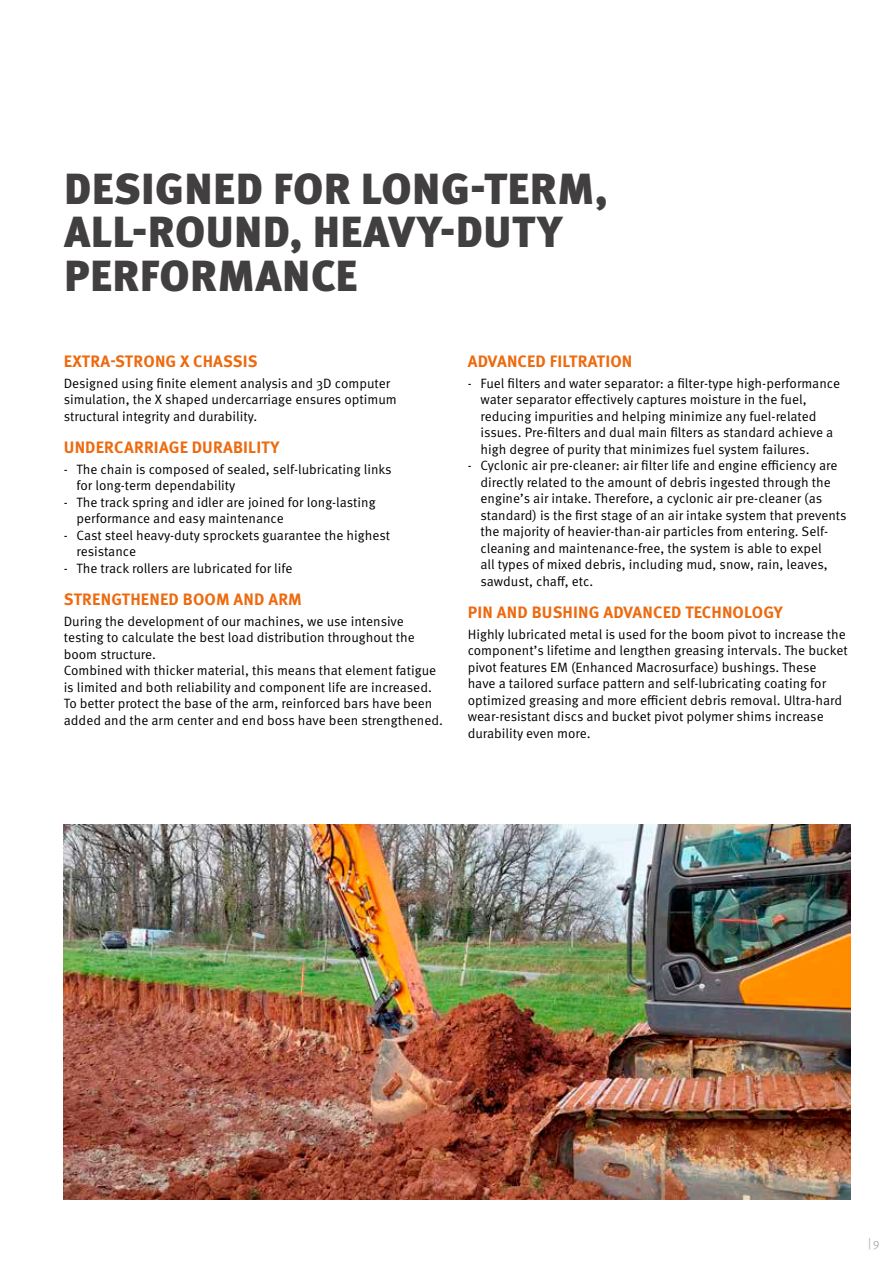
<style>
.page{position:relative;width:893px;height:1263px;background:#fff}
.page>*{position:absolute;margin:0;border:0;box-sizing:border-box;transform-origin:0 0}
.t1{font:900 43.5px/43.5px "Meta Pro";letter-spacing:.01em;color:#423f41}
.t2{font:700 16.5px "Meta Pro";letter-spacing:.01em;color:#ed6a0f}
.t3{font:13.5px/16.5px "Meta Pro Norm";color:#000}
.t4{font:12px "Meta Pro Norm";color:#b2b2b2}
</style>
<div class="page">
<img style="left:64px;top:824px;width:786px;height:375px">
<h1 class="t1" style="left:64px;top:165px;width:546px">DESIGNED FOR LONG-TERM,<br>ALL-ROUND, HEAVY-DUTY<br>PERFORMANCE</h1>
<p class="t2" style="left:64px;top:348px;width:195px">EXTRA-STRONG X CHASSIS</p>
<p class="t3" style="left:64px;top:374px;width:335px">Designed using finite element analysis and 3D computer simulation, the X shaped undercarriage ensures optimum structural integrity and durability.</p>
<p class="t2" style="left:64px;top:434px;width:217px">UNDERCARRIAGE DURABILITY</p>
<p class="t3" style="left:77px;top:460px;width:317px;text-indent:-13px">- The chain is composed of sealed, self-lubricating links for long-term dependability</p>
<p class="t3" style="left:77px;top:493px;width:301px;text-indent:-13px">- The track spring and idler are joined for long-lasting performance and easy maintenance</p>
<p class="t3" style="left:77px;top:526px;width:315px;text-indent:-13px">- Cast steel heavy-duty sprockets guarantee the highest resistance</p>
<p class="t3" style="left:64px;top:559px;width:230px">- The track rollers are lubricated for life</p>
<p class="t2" style="left:64px;top:586px;width:240px">STRENGTHENED BOOM AND ARM</p>
<p class="t3" style="left:64px;top:612px;width:381px">During the development of our machines, we use intensive testing to calculate the best load distribution throughout the boom structure.<br>Combined with thicker material, this means that element fatigue is limited and both reliability and component life are increased.<br>To better protect the base of the arm, reinforced bars have been added and the arm center and end boss have been strengthened.</p>
<p class="t2" style="left:468px;top:348px;width:166px">ADVANCED FILTRATION</p>
<p class="t3" style="left:480px;top:374px;width:361px;text-indent:-13px">- Fuel filters and water separator: a filter-type high-performance water separator effectively captures moisture in the fuel, reducing impurities and helping minimize any fuel-related issues. Pre-filters and dual main filters as standard achieve a high degree of purity that minimizes fuel system failures.</p>
<p class="t3" style="left:480px;top:457px;width:368px;text-indent:-13px">- Cyclonic air pre-cleaner: air filter life and engine efficiency are directly related to the amount of debris ingested through the engine’s air intake. Therefore, a cyclonic air pre-cleaner (as standard) is the first stage of an air intake system that prevents the majority of heavier-than-air particles from entering. Self&shy;cleaning and maintenance-free, the system is able to expel<br>all types of mixed debris, including mud, snow, rain, leaves, sawdust, chaff, etc.</p>
<p class="t2" style="left:468px;top:599px;width:317px">PIN AND BUSHING ADVANCED TECHNOLOGY</p>
<p class="t3" style="left:468px;top:625px;width:382px">Highly lubricated metal is used for the boom pivot to increase the component’s lifetime and lengthen greasing intervals. The bucket pivot features EM (Enhanced Macrosurface) bushings. These have a tailored surface pattern and self-lubricating coating for optimized greasing and more efficient debris removal. Ultra-hard wear-resistant discs and bucket pivot polymer shims increase durability even more.</p>
<p class="t4" style="left:868px;top:1233px;width:13px">| 9</p>
</div>
